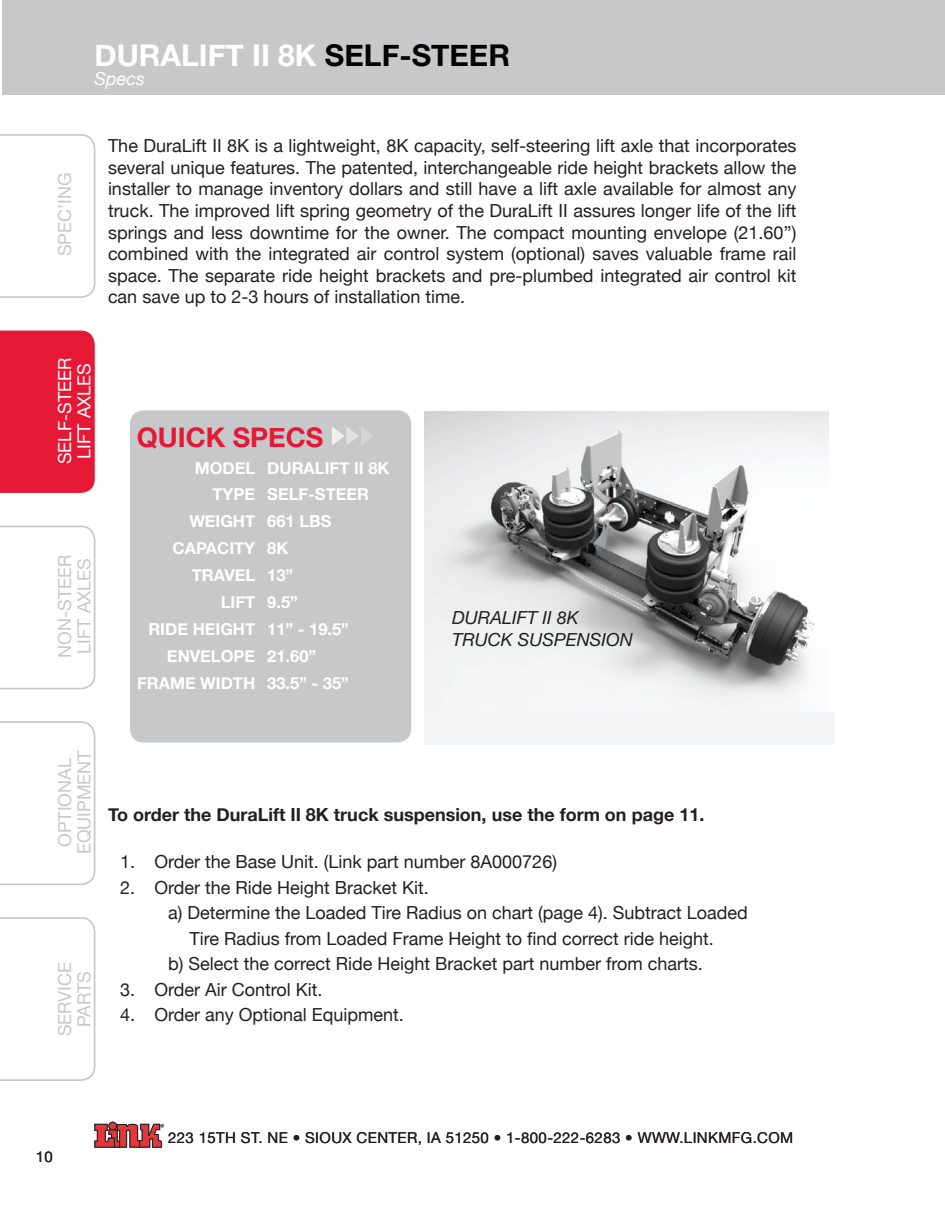
<style>
.page{position:relative;width:945px;height:1215px;background:#fff}
.page>*{position:absolute;margin:0;border:0;box-sizing:border-box;transform-origin:0 0}
.t1{font:700 30px "Helvetica Neue";color:#040503}
.t2{font:700 30px "Helvetica Neue";color:#fff}
.t3{font:700 27px "Helvetica Neue";color:#e51836}
.t4{font:18px/21.6px "Helvetica Neue";color:#231f20;text-align:justify}
.t5{font:18px "Helvetica Neue";color:#c7c8ca}
.t6{font:700 18px "Helvetica Neue";color:#231f20}
.t7{font:18px "Helvetica Neue";color:#fff}
.t8{font:italic 18px/21.6px "Helvetica Neue";color:#231f20}
.t9{font:italic 18px "Helvetica Neue";color:#fff}
.t10{font:700 16.5px/27px "Helvetica Neue";color:#fff}
.t11{font:15px "Helvetica Neue";letter-spacing:.025em;color:#231f20}
.s1{color:#fff}
</style>
<div class="page">
<div style="left:130px;top:410px;width:281px;height:332px;background:#c7c8ca;border-radius:14px"></div>
<div style="left:2px;top:0;width:943px;height:94px;background:#c7c8ca"></div>
<div style="left:109px;top:1122px;width:8px;height:8px;border:1px solid #231f20;border-radius:50%"></div>
<svg style="left:94px;top:1124px;width:70px;height:24px;background:#b15154"></svg>
<svg style="left:0;top:134px;width:95px;height:164px"></svg>
<div style="left:0;top:331px;width:94px;height:162px;background:#e51836"></div>
<svg style="left:0;top:526px;width:95px;height:163px"></svg>
<svg style="left:0;top:722px;width:95px;height:163px"></svg>
<svg style="left:0;top:917px;width:95px;height:164px"></svg>
<svg style="left:332px;top:427px;width:41px;height:18px"></svg>
<img style="left:425px;top:412px;width:404px;height:300px">
<div style="left:425px;top:712px;width:410px;height:33px;background:#f4f5f6"></div>
<p class="t5" style="left:54px;top:256px;width:85px;rotate:-90deg">spec’ing</p>
<h1 class="t2" style="left:94px;top:37px;width:22px">DUR</h1>
<h1 class="t1" style="left:161px;top:37px;width:341px"><span class="s1">ALI FT II 8K</span> SELF-STEER</h1>
<p class="t9" style="left:94px;top:68px;width:52px">SPECS</p>
<h1 class="t2" style="left:94px;top:37px;width:235px">INTRODUCTION</h1>
<p class="t4" style="left:108px;top:135px;width:690px">The DuraLift II 8K is a lightweight, 8K capacity, self-steering lift axle that incorporates several unique features. The patented, interchangeable ride height brackets allow the installer to manage inventory dollars and still have a lift axle available for almost any truck. The improved lift spring geometry of the DuraLift II assures longer life of the lift springs and less downtime for the owner. The compact mounting envelope (21.60’’) combined with the integrated air control system (optional) saves valuable frame rail space. The separate ride height brackets and pre-plumbed integrated air control kit can save up to 2-3 hours of installation time.</p>
<p class="t7" style="left:54px;top:464px;width:108px;rotate:-90deg">self-steer</p>
<p class="t7" style="left:73px;top:459px;width:95px;rotate:-90deg">lift axles</p>
<p class="t7" style="left:73px;top:456px;width:88px;rotate:-90deg">liftaxles</p>
<p class="t7" style="left:54px;top:392px;width:21px;rotate:-90deg">e</p>
<p class="t5" style="left:54px;top:658px;width:104px;rotate:-90deg">non-steer</p>
<p class="t5" style="left:73px;top:654px;width:96px;rotate:-90deg">lift axles</p>
<p class="t5" style="left:73px;top:651px;width:89px;rotate:-90deg">liftaxles</p>
<p class="t5" style="left:54px;top:589px;width:21px;rotate:-90deg">e</p>
<h2 class="t3" style="left:137px;top:420px;width:39px">QUICK</h2>
<h2 class="t3" style="left:233px;top:420px;width:72px">SPECS</h2>
<p class="t10" style="left:195px;top:454px;width:196px">MODEL DURALIFT II 8K</p>
<p class="t10" style="left:137px;top:481px;width:28px">TYP</p>
<p class="t10" style="left:245px;top:481px;width:120px">E SELF-STEER</p>
<p class="t10" style="left:137px;top:508px;width:36px">W</p>
<p class="t10" style="left:205px;top:508px;width:37px">EIGHT</p>
<p class="t10" style="left:267px;top:508px;width:44px">661 LBS</p>
<p class="t10" style="left:137px;top:535px;width:25px">C</p>
<p class="t10" style="left:185px;top:535px;width:41px">APACITY</p>
<p class="t10" style="left:267px;top:535px;width:20px">8K</p>
<p class="t10" style="left:137px;top:562px;width:27px">TR</p>
<p class="t10" style="left:214px;top:562px;width:81px">AVEL 13”</p>
<p class="t10" style="left:137px;top:589px;width:34px">LI</p>
<p class="t10" style="left:148px;top:589px;width:151px;text-indent:87px">FT 9.5”<br>RIDE HEIGHT</p>
<p class="t10" style="left:267px;top:616px;width:83px">11” - 19.5”</p>
<p class="t10" style="left:137px;top:643px;width:17px">ENV</p>
<p class="t10" style="left:200px;top:643px;width:23px">ELOP</p>
<p class="t10" style="left:245px;top:643px;width:73px">E 21.60”</p>
<p class="t10" style="left:137px;top:670px;width:74px">FRAME WIDTH</p>
<p class="t10" style="left:267px;top:670px;width:83px">33.5” - 35”</p>
<p class="t8" style="left:452px;top:606px;width:182px">DURALIFT II 8K<br>TRUCK SUSPENSION</p>
<p class="t5" style="left:73px;top:843px;width:95px;rotate:-90deg">quipment</p>
<p class="t5" style="left:54px;top:847px;width:90px;rotate:-90deg">optional</p>
<p class="t5" style="left:54px;top:1066px;width:104px;rotate:-90deg">service</p>
<p class="t5" style="left:73px;top:1066px;width:96px;rotate:-90deg">partse</p>
<p class="t6" style="left:108px;top:804px;width:598px">TO ORDER THE DURALIFT II 8K TRUCK SUSPENSION, USE THE FORM ON PAGE 11.</p>
<p class="t4" style="left:120px;top:851px;width:439px">1. Order the Base Unit. (Link part number 8A000726)</p>
<p class="t4" style="left:120px;top:876px;width:310px">2. Order the Ride Height Bracket Kit.</p>
<p class="t4" style="left:168px;top:902px;width:581px">a) Determine the Loaded Tire Radius on chart (page 4). Subtract Loaded</p>
<p class="t4" style="left:190px;top:927px;width:526px">Tire Radius from Loaded Frame Height to find correct ride height.</p>
<p class="t4" style="left:168px;top:953px;width:536px">b) Select the correct Ride H eight Bracket part number from charts.</p>
<p class="t4" style="left:120px;top:978px;width:204px">3. Order Air Control Kit.</p>
<p class="t4" style="left:120px;top:1004px;width:285px">4. Order any Optional Equipment.</p>
<p class="t11" style="left:36px;top:1147px;width:19px">10</p>
<p class="t11" style="left:168px;top:1129px;width:627px">223 15th St. NE • Sioux center, ia 51250 • 1-800-222-6283 • www.lin kmfg.com</p>
</div>
